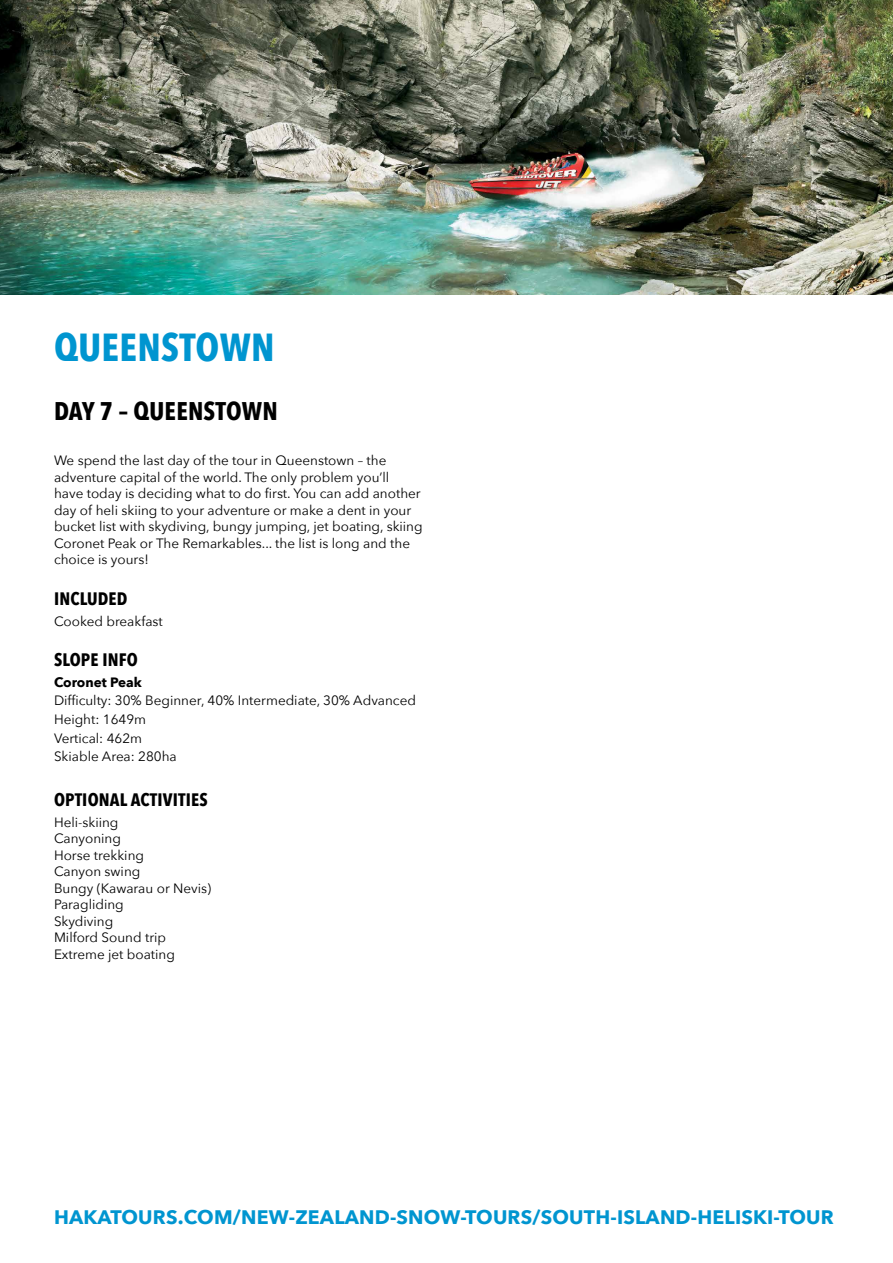
<style>
.page{position:relative;width:893px;height:1263px;background:#fff}
.page>*{position:absolute;margin:0;border:0;box-sizing:border-box;transform-origin:0 0}
.t1{font:700 39px "Avenir Next Condensed";letter-spacing:.01em;color:#0095d0}
.t2{font:700 25.5px "Avenir Next Condensed";letter-spacing:.01em;color:#000}
.t3{font:700 19.5px "Avenir Next";letter-spacing:.01em;color:#0095d0}
.t4{font:700 18px "Avenir Next Condensed";letter-spacing:.01em;color:#000}
.t5{font:13.5px/16.5px "Avenir Next";color:#000}
.t6{font:700 13.5px "Avenir Next";color:#000}
</style>
<div class="page">
<img style="left:0;top:0;width:893px;height:294px">
<h1 class="t1" style="left:54px;top:324px;width:222px">QUEENSTOWN</h1>
<h2 class="t2" style="left:54px;top:396px;width:225px">DAY 7 – QUEENSTOWN</h2>
<p class="t5" style="left:54px;top:452px;width:370px">We spend the last day of the tour in Queenstown – the adventure capital of the world. The only problem you’ll<br>have today is deciding what to do first. You can add another day of heli skiing to your adventure or make a dent in your bucket list with skydiving, bungy jumping, jet boating, skiing Coronet Peak or The Remarkables... the list is long and the choice is yours!</p>
<h3 class="t4" style="left:54px;top:587px;width:75px">INCLUDED</h3>
<p class="t5" style="left:54px;top:612px;width:110px">Cooked breakfast</p>
<h3 class="t4" style="left:54px;top:649px;width:85px">SLOPE INFO</h3>
<p class="t6" style="left:54px;top:670px;width:89px">Coronet Peak</p>
<p class="t5" style="left:54px;top:691px;width:364px;line-height:18.6px">Difficulty: 30% Beginner, 40% Intermediate, 30% Advanced<br>Height: 1649m<br>Vertical: 462m<br>Skiable Area: 280ha</p>
<h3 class="t4" style="left:54px;top:789px;width:155px">OPTIONAL ACTIVITIES</h3>
<p class="t5" style="left:54px;top:813px;width:159px">Heli-skiing<br>Canyoning<br>Horse trekking<br>Canyon swing<br>Bungy (Kawarau or Nevis)<br>Paragliding<br>Skydiving<br>Milford Sound trip<br>Extreme jet boating</p>
<h3 class="t3" style="left:54px;top:1200px;width:781px">HAKATOURS.COM/NEW-ZEALAND-SNOW-TOURS/SOUTH-ISLAND-HELISKI-TOUR</h3>
</div>
